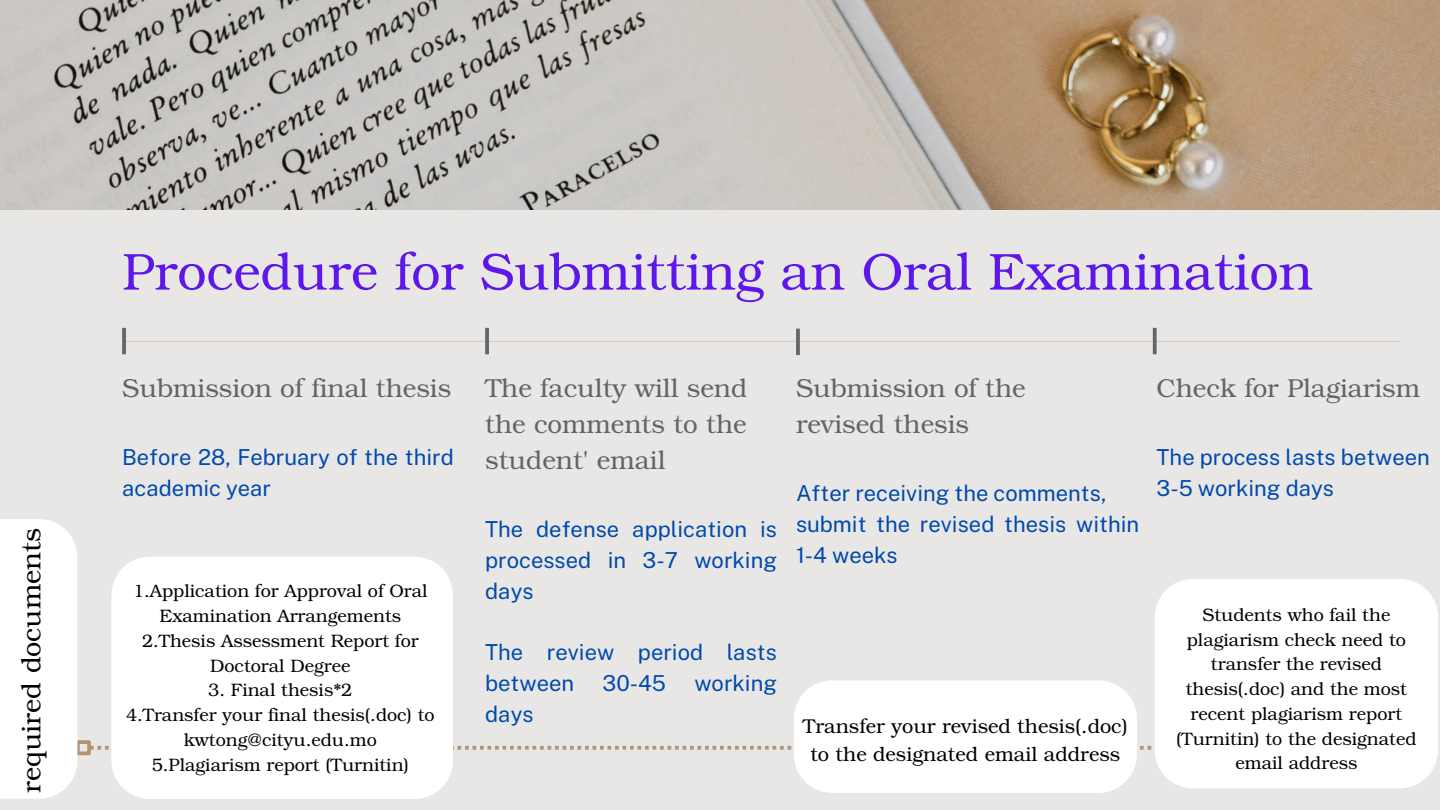
<style>
.page{position:relative;width:1440px;height:810px;background:#e8e7e5}
.page>*{position:absolute;margin:0;border:0;box-sizing:border-box;transform-origin:0 0}
.t1{font:52px "Te X Gyre Bonum";color:#5e17eb}
.t2{font:27px "Te X Gyre Bonum";color:#000}
.t3{font:26px "Te X Gyre Bonum";color:#646464}
.t4{font:22px/30.8px "Public Sans";color:#004aad}
.t5{font:20px "Te X Gyre Bonum";color:#000}
.t6{font:18px/24.8px "Te X Gyre Bonum";color:#000;text-align:center}
</style>
<div class="page">
<hr style="left:122px;top:341px;width:1278px;height:1px;background:#cfc9c3">
<svg style="left:122px;top:328px;width:4px;height:26px"></svg>
<svg style="left:485px;top:328px;width:4px;height:26px"></svg>
<svg style="left:1153px;top:328px;width:4px;height:26px"></svg>
<div style="left:76px;top:740px;width:15px;height:15px;border:4px solid #b49372"></div>
<div style="left:111px;top:557px;width:342px;height:242px;background:#fff"></div>
<svg style="left:90px;top:680px;width:1062px;height:113px"></svg>
<img style="left:0;top:0;width:1440px;height:209px">
<div style="left:0;top:519px;width:77px;height:280px;background:#fff"></div>
<svg style="left:796px;top:329px;width:4px;height:26px"></svg>
<div style="left:1155px;top:579px;width:283px;height:209px;background:#fff"></div>
<p class="t2" style="left:12px;top:793px;width:267px;rotate:-90deg">required documents</p>
<p class="t1" style="left:122px;top:234px;width:1192px">Procedure for Submitting an Oral Examination</p>
<p class="t3" style="left:122px;top:370px;width:331px">Submission of final thesis</p>
<p class="t4" style="left:122px;top:442px;width:333px">Before 28, February of the third academic year</p>
<p class="t6" style="left:133px;top:578px;width:296px">1.Application for Approval of Oral<br>Examination Arrangements</p>
<p class="t6" style="left:142px;top:627px;width:278px">2.Thesis Assessment Report for<br>Doctoral Degree</p>
<p class="t6" style="left:208px;top:677px;width:146px">3. Final thesis*2</p>
<p class="t6" style="left:126px;top:701px;width:310px">4.Transfer your final thesis(.doc) to kwtong@cityu.edu.mo</p>
<p class="t6" style="left:152px;top:751px;width:259px">5.Plagiarism report (Turnitin)</p>
<p class="t3" style="left:485px;top:370px;width:264px">The faculty will send</p>
<p class="t3" style="left:485px;top:406px;width:263px">the comments to the</p>
<p class="t3" style="left:485px;top:442px;width:182px">student' email</p>
<p class="t4" style="left:485px;top:514px;width:293px;text-align:justify">The defense application is processed in 3-7 working days</p>
<p class="t4" style="left:485px;top:637px;width:293px">The review period lasts between</p>
<p class="t4" style="left:603px;top:667px;width:65px">30-45</p>
<p class="t4" style="left:694px;top:667px;width:84px">working</p>
<p class="t4" style="left:485px;top:698px;width:50px">days</p>
<p class="t3" style="left:796px;top:370px;width:231px">Submission of the</p>
<p class="t3" style="left:796px;top:406px;width:175px">revised thesis</p>
<p class="t4" style="left:796px;top:478px;width:312px">After receiving the comments,</p>
<p class="t4" style="left:796px;top:508px;width:345px">submit the revised thesis within<br>1-4 weeks</p>
<p class="t5" style="left:803px;top:711px;width:326px">Transfer your revised thesis(.doc)</p>
<p class="t5" style="left:810px;top:739px;width:311px">to the designated email address</p>
<p class="t3" style="left:1157px;top:370px;width:265px">Check for Plagiarism</p>
<p class="t4" style="left:1157px;top:442px;width:275px">The process lasts between</p>
<p class="t4" style="left:1157px;top:472px;width:179px">3-5 working days</p>
<p class="t6" style="left:1176px;top:601px;width:242px">Students who fail the plagiarism check need to transfer the revised thesis(.doc) and the most recent plagiarism report (Turnitin) to the designated email address</p>
</div>
